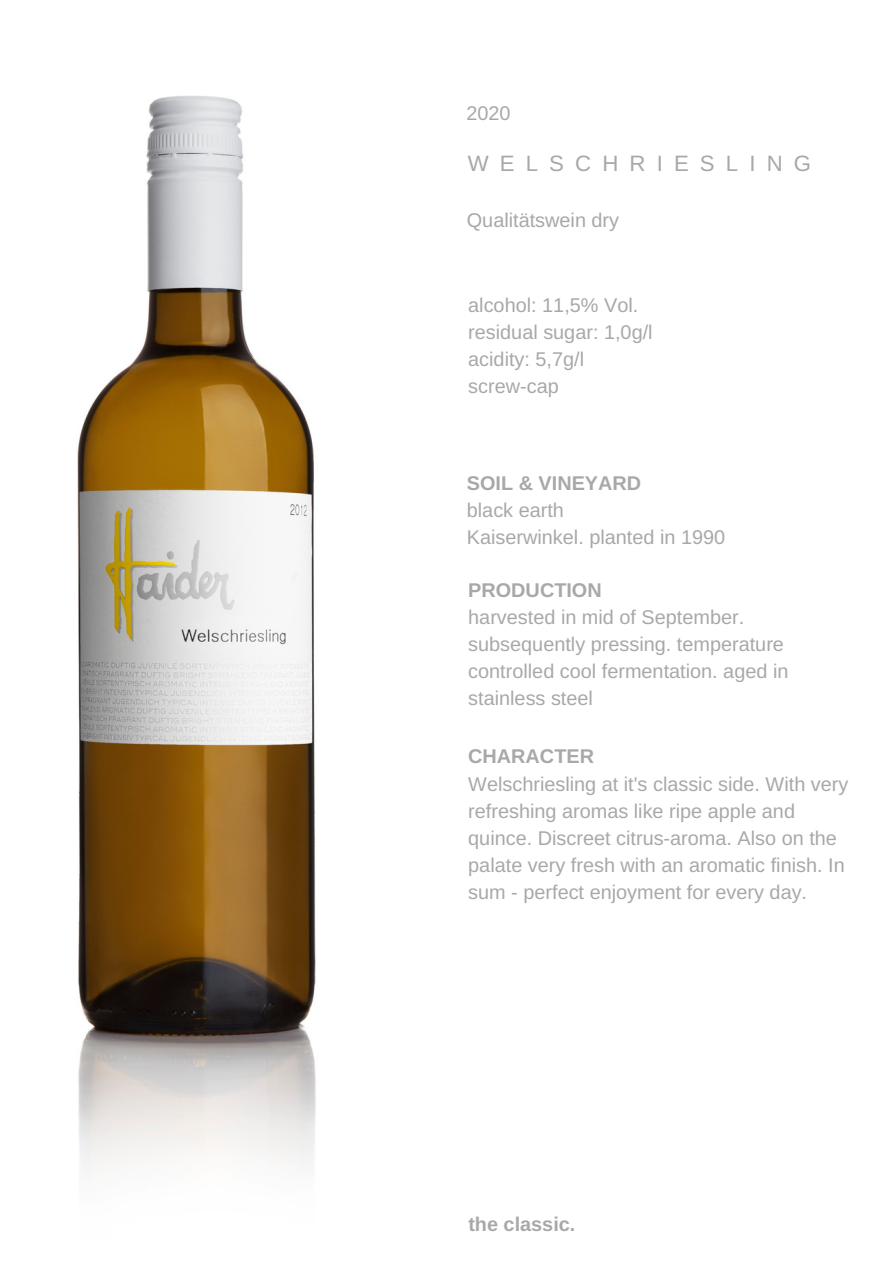
<style>
.page{position:relative;width:894px;height:1264px;background:#fff}
.page>*{position:absolute;margin:0;border:0;box-sizing:border-box;transform-origin:0 0}
.t1{font:22.2px "Arimo";letter-spacing:.5em;color:#a8a8a8}
.t2{font:19.8px/27px "Arimo";color:#a8a8a8}
.t3{font:700 19.8px "Arimo";color:#a8a8a8}
</style>
<div class="page">
<img style="left:77px;top:95px;width:240px;height:1079px">
<p class="t2" style="left:466px;top:100px;width:46px">2020</p>
<p class="t1" style="left:467px;top:150px;width:345px">WELSCHRIESLING</p>
<p class="t2" style="left:466px;top:206px;width:154px">Qualitätswein dry</p>
<p class="t2" style="left:468px;top:291px;width:171px">alcohol: 11,5% Vol.</p>
<p class="t2" style="left:468px;top:318px;width:186px">residual sugar: 1,0g/l</p>
<p class="t2" style="left:468px;top:345px;width:117px">acidity: 5,7g/l</p>
<p class="t2" style="left:468px;top:372px;width:92px">screw-cap</p>
<p class="t3" style="left:466px;top:472px;width:176px">SOIL &amp; VINEYARD</p>
<p class="t2" style="left:466px;top:496px;width:99px">black earth</p>
<p class="t2" style="left:466px;top:523px;width:260px">Kaiserwinkel. planted in 1990</p>
<p class="t3" style="left:468px;top:579px;width:135px">PRODUCTION</p>
<p class="t2" style="left:468px;top:604px;width:321px">harvested in mid of September. subsequently pressing. temperature controlled cool fermentation. aged in stainless steel</p>
<p class="t3" style="left:468px;top:745px;width:127px">CHARACTER</p>
<p class="t2" style="left:468px;top:770px;width:381px">Welschriesling at it's classic side. With very refreshing aromas like ripe apple and quince. Discreet citrus-aroma. Also on the palate very fresh with an aromatic finish. In sum - perfect enjoyment for every day.</p>
<p class="t3" style="left:468px;top:1213px;width:108px">the classic.</p>
</div>
